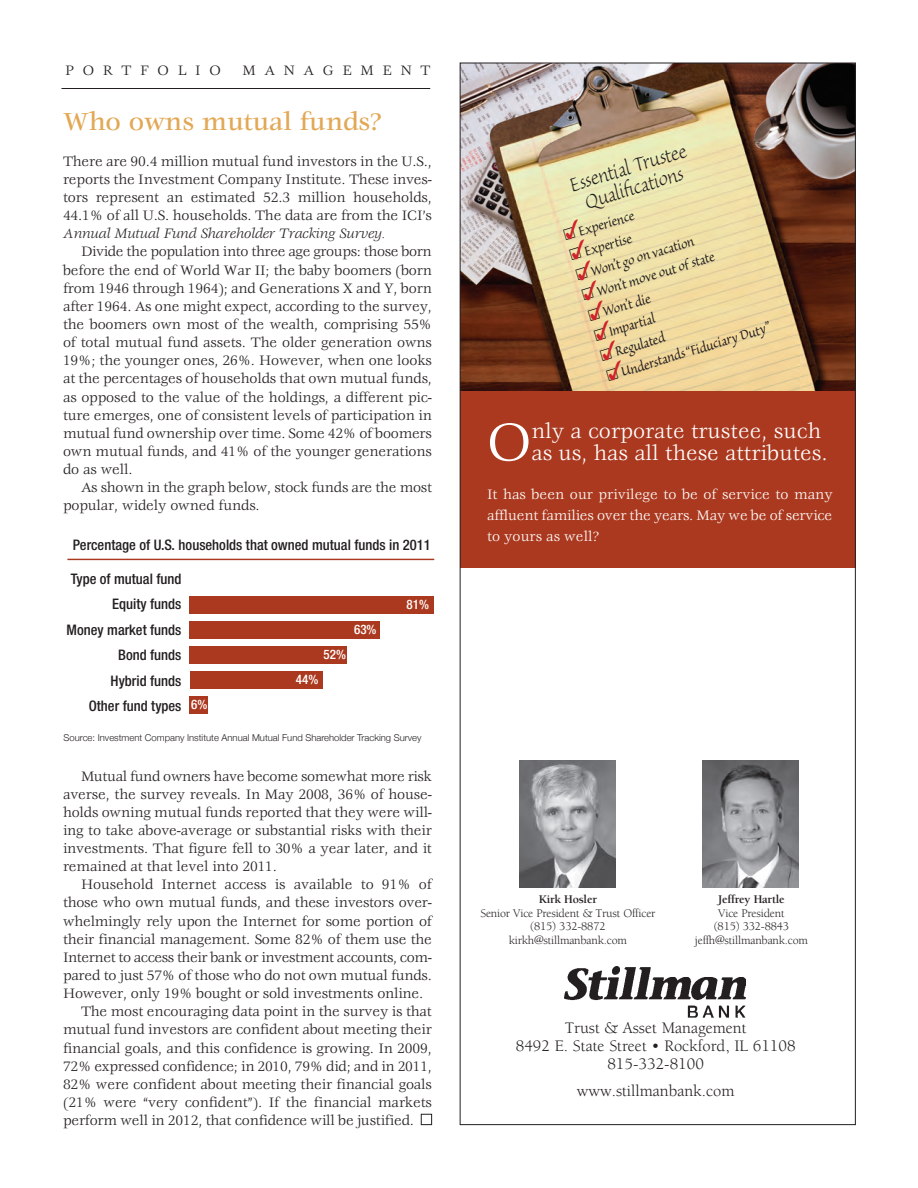
<style>
.page{position:relative;width:918px;height:1188px;background:#fff}
.page>*{position:absolute;margin:0;border:0;box-sizing:border-box;transform-origin:0 0}
.Body_no_indent{font:58.5px "Veljovic";color:#fff}
.p_4_headlines{font:500 27px "Veljovic";letter-spacing:-.01em;color:#e2a855}
.t1{font:300 25.05px/20.5px "Sanvito";color:#231f20;text-align:center;scale:.9 1}
.t2{font:23.55px/21px "Zapf Dingbats ITC";color:#d1232a;text-align:justify}
.Body_no_indent-2{font:22.5px/22.5px "Veljovic";color:#fff}
.t3{font:16.95px "Sanvito";color:#231f20;scale:.9 1}
.t4{font:16.5px/18px "Berkeley";color:#231f20;text-align:center}
.Body{font:15px/18.1px "Veljovic";letter-spacing:-.01em;color:#231f20;text-align:justify}
.Body_no_indent-3{font:15px/18.1px "Veljovic";letter-spacing:-.01em;color:#231f20;text-align:justify}
.Body_no_indent-4{font:15px/21px "Veljovic";letter-spacing:-.015em;color:#fff;text-align:justify}
.Body-2{font:15px "Veljovic";letter-spacing:.58em;color:#231f20}
.t5{font:500 condensed 14.55px/25.5px "Helvetica Neue";color:#231f20;text-align:right}
.t6{font:500 condensed 13.05px "Helvetica Neue";color:#fff}
.t7{font:12px/13.5px "Berkeley";letter-spacing:-.015em;color:#231f20;text-align:center}
.t8{font:300 9.45px "Helvetica Neue";color:#231f20}
.s1{font-style:italic}
.s2{font-family:"Universal Newswith Comm Pi";font-size:11.7px;color:#000}
.s3{font-weight:700}
</style>
<div class="page">
<img style="left:565px;top:966px;width:181px;height:51px">
<img style="left:519px;top:760px;width:97px;height:128px">
<img style="left:702px;top:760px;width:97px;height:128px">
<img style="left:462px;top:65px;width:392px;height:327px">
<hr style="left:62px;top:88px;width:368px;height:1px;background:#231f20">
<div style="left:421px;top:1114px;width:11px;height:11px;border:1px solid #231f20"></div>
<div style="left:460px;top:392px;width:395px;height:176px;background:#ab391f"></div>
<div style="left:190px;top:596px;width:244px;height:18px;background:#ab391f"></div>
<div style="left:190px;top:621px;width:190px;height:18px;background:#ab391f"></div>
<div style="left:190px;top:646px;width:157px;height:18px;background:#ab391f"></div>
<div style="left:190px;top:671px;width:132px;height:18px;background:#ab391f"></div>
<div style="left:190px;top:696px;width:18px;height:18px;background:#ab391f"></div>
<hr style="left:68px;top:559px;width:366px;height:1px;background:#ab391f">
<p class="Body-2" style="left:65px;top:62px;width:157px">PORTFOLIO</p>
<p class="Body-2" style="left:242px;top:62px;width:190px">MANAGEMENT</p>
<p class="p_4_headlines" style="left:63px;top:106px;width:320px">Who owns mutual funds?</p>
<p class="Body_no_indent-3" style="left:63px;top:153px;width:371px">There are 90.4 million mutual fund investors in the U.S., reports the Investment Company Institute. These inves&shy;tors represent an estimated 52.3 million households, 44.1% of all U.S. households. The data are from the ICI’s <span class="s1">Annual Mutual Fund Shareholder Tracking Survey.</span></p>
<p class="Body" style="left:63px;top:243px;width:371px;text-indent:18px">Divide the population into three age groups: those born before the end of World War II; the baby boomers (born from 1946 through 1964); and Generations X and Y, born after 1964. As one might expect, according to the survey, the boomers own most of the wealth, comprising 55% of total mutual fund assets. The older generation owns 19%; the younger ones, 26%. However, when one looks at the percentages of households that own mutual funds, as opposed to the value of the holdings, a different pic&shy;ture emerges, one of consistent levels of participation in mutual fund ownership over time. Some 42% of boomers own mutual funds, and 41% of the younger generations do as well.</p>
<p class="Body" style="left:63px;top:479px;width:370px;text-indent:18px">As shown in the graph below, stock funds are the most popular, widely owned funds.</p>
<p class="t5" style="left:73px;top:532px;width:360px">Percentage of U.S. households that owned mutual funds in 2011</p>
<p class="t5" style="left:67px;top:566px;width:116px">Type of mutual fund<br>Equity funds<br>Money market funds<br>Bond funds<br>Hybrid funds<br>Other fund types</p>
<p class="t6" style="left:191px;top:697px;width:18px">6%</p>
<p class="t6" style="left:323px;top:647px;width:24px">52%</p>
<p class="t6" style="left:296px;top:672px;width:24px">44%</p>
<p class="t6" style="left:354px;top:622px;width:24px">63%</p>
<p class="t6" style="left:406px;top:597px;width:24px">81%</p>
<p class="t8" style="left:64px;top:732px;width:359px">Source: Investment Company Institute Annual Mutual Fund Shareholder Tracking Survey</p>
<p class="Body" style="left:63px;top:767px;width:370px;text-indent:18px">Mutual fund owners have become somewhat more risk averse, the survey reveals. In May 2008, 36% of house&shy;holds owning mutual funds reported that they were will&shy;ing to take above-average or substantial risks with their investments. That figure fell to 30% a year later, and it remained at that level into 2011.</p>
<p class="Body" style="left:63px;top:876px;width:370px;text-indent:18px">Household Internet access is available to 91% of those who own mutual funds, and these investors over&shy;whelmingly rely upon the Internet for some portion of their financial management. Some 82% of them use the Internet to access their bank or investment accounts, com&shy;pared to just 57% of those who do not own mutual funds.<br>However, only 19% bought or sold investments online.</p>
<p class="Body" style="left:63px;top:1003px;width:371px;text-indent:18px">The most encouraging data point in the survey is that mutual fund investors are confident about meeting their financial goals, and this confidence is growing. In 2009, 72% expressed confidence; in 2010, 79% did; and in 2011, 82% were confident about meeting their financial goals (21% were “very confident”). If the financial markets perform well in 2012, that confidence will be justified.</p>
<p class="t1" style="left:567px;top:176px;width:136px;rotate:-17deg">Essential Trustee<br>Qualifi cations</p>
<p class="t3" style="left:562px;top:228px;width:82px;rotate:-17deg"><span class="s2">□</span> Experience</p>
<p class="t2" style="left:561px;top:223px;width:19px;rotate:-17deg">✓ ✓ ✓ ✓ ✓ ✓ ✓ ✓</p>
<p class="t3" style="left:568px;top:248px;width:73px;rotate:-17deg"><span class="s2">□</span> Expertise</p>
<p class="t3" style="left:574px;top:268px;width:138px;rotate:-17deg"><span class="s2">□</span> Won’t go on vacation</p>
<p class="t3" style="left:580px;top:288px;width:154px;rotate:-17deg"><span class="s2">□</span> Won’t move out of state</p>
<p class="t3" style="left:587px;top:308px;width:73px;rotate:-17deg"><span class="s2">□</span> Won’t die</p>
<p class="t3" style="left:593px;top:328px;width:71px;rotate:-17deg"><span class="s2">□</span> Impartial</p>
<p class="t3" style="left:605px;top:369px;width:190px;rotate:-17deg"><span class="s2">□</span> Understands “Fiduciary Duty”</p>
<p class="t3" style="left:599px;top:349px;width:75px;rotate:-17deg"><span class="s2">□</span> Regulated</p>
<p class="Body_no_indent" style="left:487px;top:410px;width:46px">O</p>
<p class="Body_no_indent-2" style="left:531px;top:421px;width:298px">nly a corporate trustee, such as us, has all these attributes.</p>
<p class="Body_no_indent-4" style="left:487px;top:485px;width:347px">It has been our privilege to be of service to many affluent families over the years. May we be of service to yours as well?</p>
<p class="t7" style="left:480px;top:893px;width:177px"><span class="s3">Kirk Hosler<br></span>Senior Vice President &amp; Trust Officer (815) 332-8872 kirkh@stillmanbank.com</p>
<p class="t7" style="left:695px;top:893px;width:115px"><span class="s3">Jeffrey Hartle<br></span>Vice President<br>(815) 332-8843 jeffh@stillmanbank.com</p>
<p class="t4" style="left:516px;top:1019px;width:281px">Trust &amp; Asset Management<br>8492 E. State Street • Rockford, IL 61108<br>815-332-8100</p>
<p class="t4" style="left:577px;top:1082px;width:159px">www.stillmanbank.com</p>
</div>
